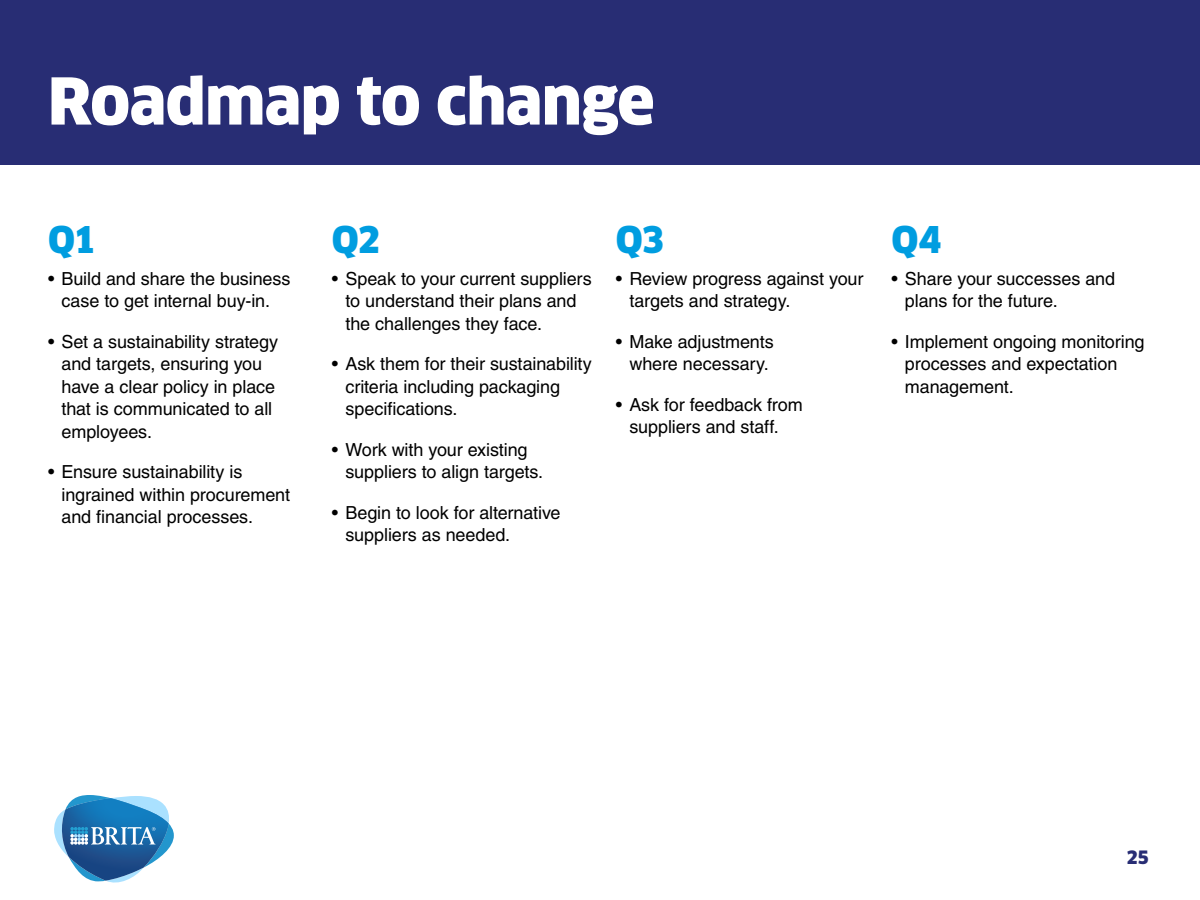
<style>
.page{position:relative;width:1200px;height:900px;background:#fff}
.page>*{position:absolute;margin:0;border:0;box-sizing:border-box;transform-origin:0 0}
.t1{font:900 63px "Clan Pro";letter-spacing:-.01em;color:#fff}
.Chart_header{font:900 36px "Clan Pro";letter-spacing:-.04em;color:#009de0}
.t2{font:18px/22.5px "Helvetica LT Pro";letter-spacing:-.005em;color:#000}
.t3{font:900 18px "Clan Pro";color:#282d74}
</style>
<div class="page">
<svg style="left:54px;top:795px;width:120px;height:88px"></svg>
<div style="left:0;top:0;width:1200px;height:165px;background:#282d74"></div>
<h1 class="t1" style="left:48px;top:64px;width:608px">Roadmap to change</h1>
<p class="Chart_header" style="left:48px;top:219px;width:50px">Q1</p>
<p class="t2" style="left:48px;top:267px;width:244px;text-align:center">• Build and share the business case to get internal buy-in.</p>
<p class="t2" style="left:62px;top:330px;width:218px;text-indent:-14px">• Set a sustainability strategy and targets, ensuring you have a clear policy in place that is communicated to all employees.</p>
<p class="t2" style="left:62px;top:461px;width:230px;text-indent:-14px">• Ensure sustainability is ingrained within procurement and financial processes.</p>
<p class="Chart_header" style="left:332px;top:219px;width:50px">Q2</p>
<p class="t2" style="left:345px;top:267px;width:248px;text-indent:-14px">• Speak to your current suppliers to understand their plans and the challenges they face.</p>
<p class="t2" style="left:345px;top:353px;width:248px;text-indent:-14px">• Ask them for their sustainability criteria including packaging specifications.</p>
<p class="t2" style="left:345px;top:438px;width:199px;text-indent:-14px">• Work with your existing suppliers to align targets.</p>
<p class="t2" style="left:345px;top:501px;width:217px;text-indent:-14px">• Begin to look for alternative suppliers as needed.</p>
<p class="Chart_header" style="left:616px;top:219px;width:50px">Q3</p>
<p class="t2" style="left:629px;top:267px;width:235px;text-indent:-14px">• Review progress against your targets and strategy.</p>
<p class="t2" style="left:616px;top:330px;width:159px;text-align:center">• Make adjustments where necessary.</p>
<p class="t2" style="left:616px;top:393px;width:188px;text-align:center">• Ask for feedback from suppliers and staff.</p>
<p class="Chart_header" style="left:891px;top:219px;width:51px">Q4</p>
<p class="t2" style="left:905px;top:267px;width:212px;text-indent:-14px">• Share your successes and plans for the future.</p>
<p class="t2" style="left:905px;top:330px;width:241px;text-indent:-14px">• Implement ongoing monitoring processes and expectation management.</p>
<p class="t3" style="left:1127px;top:847px;width:24px">25</p>
</div>
